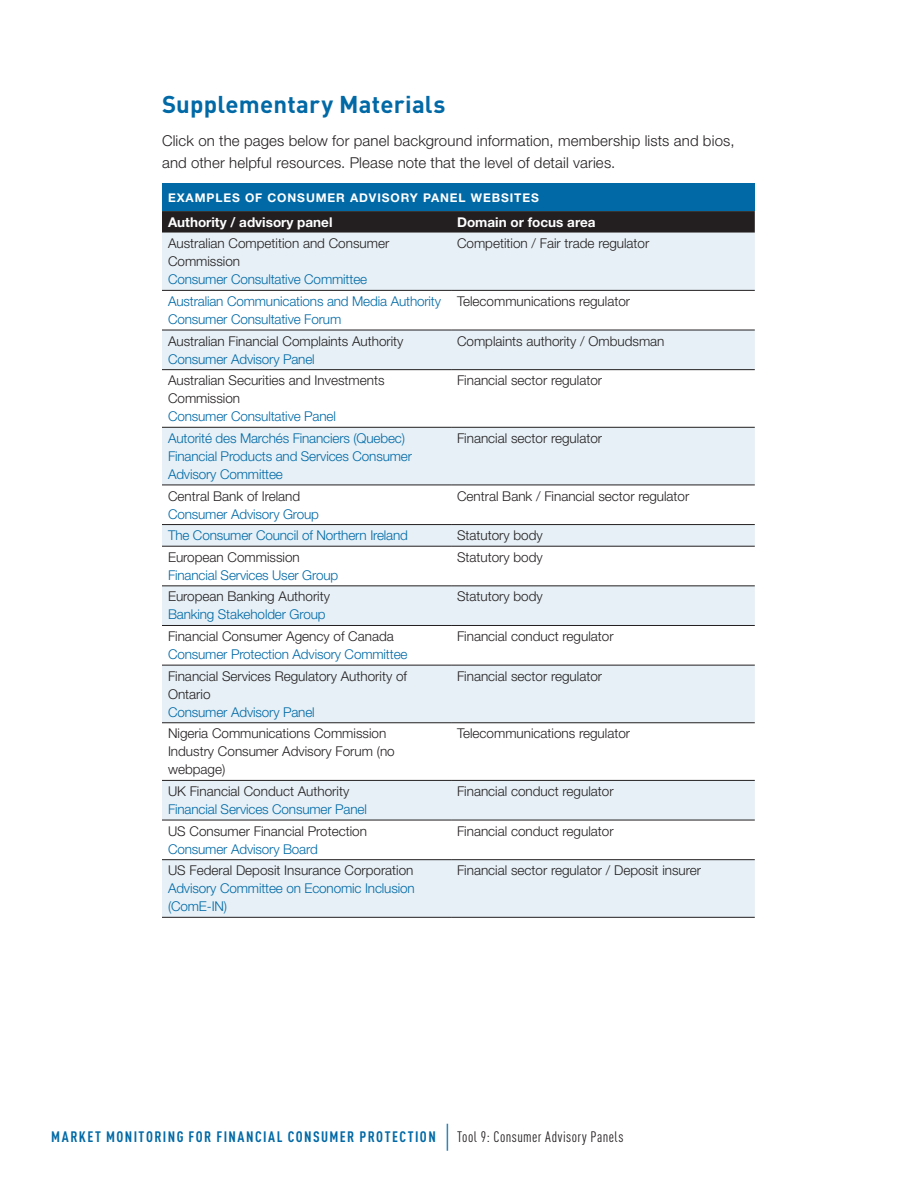
<style>
.page{position:relative;width:918px;height:1188px;background:#fff}
.page>*{position:absolute;margin:0;border:0;box-sizing:border-box;transform-origin:0 0}
.A_Head{font:700 24px "DIN Pro";letter-spacing:.01em;color:#0069a6}
.Body{font:300 15px/22.5px "Helvetica Neue LT Std";letter-spacing:.01em;color:#231f20}
.t1{font:700 condensed 15px "DIN Pro";letter-spacing:.095em;color:#0069a6}
.Body-2{font:300 13.5px/18px "Helvetica Neue LT Std";color:#231f20}
.Body-3{font:300 13.5px/18px "Helvetica Neue LT Std";letter-spacing:-.01em;color:#0069a6}
.t2{font:700 13.5px "Helvetica Neue LT Std";color:#fff}
.t3{font:700 12px "Helvetica Neue LT Std";letter-spacing:.075em;color:#fff}
.s1{font-family:"Minion Pro";font-weight:400;font-stretch:normal;font-size:27px}
.s2{font-weight:400;color:#231f20}
</style>
<div class="page">
<div style="left:162px;top:183px;width:593px;height:28px;background:#0069a6"></div>
<svg style="left:162px;top:211px;width:593px;height:22px;background:#282425"></svg>
<svg style="left:162px;top:233px;width:593px;height:684px;fill:#e6f0f6"></svg>
<hr style="left:162px;top:290px;width:289px;height:1px;background:#231f20">
<hr style="left:451px;top:290px;width:304px;height:1px;background:#231f20">
<hr style="left:162px;top:330px;width:289px;height:1px;background:#231f20">
<hr style="left:451px;top:330px;width:304px;height:1px;background:#231f20">
<hr style="left:162px;top:369px;width:289px;height:1px;background:#231f20">
<hr style="left:451px;top:369px;width:304px;height:1px;background:#231f20">
<hr style="left:162px;top:427px;width:289px;height:1px;background:#231f20">
<hr style="left:451px;top:427px;width:304px;height:1px;background:#231f20">
<hr style="left:162px;top:485px;width:289px;height:1px;background:#231f20">
<hr style="left:451px;top:485px;width:304px;height:1px;background:#231f20">
<hr style="left:162px;top:524px;width:289px;height:1px;background:#231f20">
<hr style="left:451px;top:524px;width:304px;height:1px;background:#231f20">
<hr style="left:162px;top:546px;width:289px;height:1px;background:#231f20">
<hr style="left:451px;top:546px;width:304px;height:1px;background:#231f20">
<hr style="left:162px;top:585px;width:289px;height:1px;background:#231f20">
<hr style="left:451px;top:585px;width:304px;height:1px;background:#231f20">
<hr style="left:162px;top:625px;width:289px;height:1px;background:#231f20">
<hr style="left:451px;top:625px;width:304px;height:1px;background:#231f20">
<hr style="left:162px;top:665px;width:289px;height:1px;background:#231f20">
<hr style="left:451px;top:665px;width:304px;height:1px;background:#231f20">
<hr style="left:162px;top:722px;width:289px;height:1px;background:#231f20">
<hr style="left:451px;top:722px;width:304px;height:1px;background:#231f20">
<hr style="left:162px;top:780px;width:289px;height:1px;background:#231f20">
<hr style="left:451px;top:780px;width:304px;height:1px;background:#231f20">
<hr style="left:162px;top:820px;width:289px;height:1px;background:#231f20">
<hr style="left:451px;top:820px;width:304px;height:1px;background:#231f20">
<hr style="left:162px;top:859px;width:289px;height:1px;background:#231f20">
<hr style="left:451px;top:859px;width:304px;height:1px;background:#231f20">
<hr style="left:162px;top:917px;width:289px;height:1px;background:#231f20">
<hr style="left:451px;top:917px;width:304px;height:1px;background:#231f20">
<p class="A_Head" style="left:162px;top:88px;width:285px">Supplementary Materials</p>
<p class="Body" style="left:162px;top:129px;width:574px">Click on the pages below for panel background information, membership lists and bios, and other helpful resources. Please note that the level of detail varies.</p>
<p class="t3" style="left:168px;top:190px;width:372px">EXAMPLES OF CONSUMER ADVISORY PANEL WEBSITES</p>
<p class="t2" style="left:168px;top:214px;width:166px">Authority / advisory panel</p>
<p class="t2" style="left:457px;top:214px;width:140px">Domain or focus area</p>
<p class="Body-2" style="left:168px;top:234px;width:223px">Australian Competition and Consumer<br>Commission</p>
<p class="Body-3" style="left:168px;top:270px;width:201px">Consumer Consultative Committee</p>
<p class="Body-2" style="left:457px;top:234px;width:194px">Competition / Fair trade regulator</p>
<p class="Body-3" style="left:168px;top:292px;width:275px">Australian Communications and Media Authority<br>Consumer Consultative Forum</p>
<p class="Body-2" style="left:457px;top:292px;width:175px">Telecommunications regulator</p>
<p class="Body-2" style="left:168px;top:332px;width:237px">Australian Financial Complaints Authority</p>
<p class="Body-3" style="left:168px;top:350px;width:148px">Consumer Advisory Panel</p>
<p class="Body-2" style="left:457px;top:332px;width:209px">Complaints authority / Ombudsman</p>
<p class="Body-2" style="left:168px;top:371px;width:218px">Australian Securities and Investments<br>Commission</p>
<p class="Body-3" style="left:168px;top:407px;width:170px">Consumer Consultative Panel</p>
<p class="Body-2" style="left:457px;top:371px;width:147px">Financial sector regulator</p>
<p class="Body-3" style="left:168px;top:429px;width:246px">Autorité des Marchés Financiers (Quebec)<br>Financial Products and Services Consumer<br>Advisory Committee</p>
<p class="Body-2" style="left:457px;top:429px;width:147px">Financial sector regulator</p>
<p class="Body-2" style="left:168px;top:486px;width:134px">Central Bank of Ireland</p>
<p class="Body-3" style="left:168px;top:504px;width:153px">Consumer Advisory Group</p>
<p class="Body-2" style="left:457px;top:486px;width:234px">Central Bank / Financial sector regulator</p>
<p class="Body-3" style="left:168px;top:526px;width:242px">The Consumer Council of Northern Ireland</p>
<p class="Body-2" style="left:457px;top:526px;width:87px">Statutory body</p>
<p class="Body-2" style="left:168px;top:548px;width:133px">European Commission</p>
<p class="Body-3" style="left:168px;top:566px;width:172px">Financial Services User Group</p>
<p class="Body-2" style="left:457px;top:548px;width:87px">Statutory body</p>
<p class="Body-2" style="left:168px;top:587px;width:164px">European Banking Authority</p>
<p class="Body-3" style="left:168px;top:605px;width:159px">Banking Stakeholder Group</p>
<p class="Body-2" style="left:457px;top:587px;width:87px">Statutory body</p>
<p class="Body-2" style="left:168px;top:627px;width:227px">Financial Consumer Agency of Canada</p>
<p class="Body-3" style="left:168px;top:645px;width:241px">Consumer Protection Advisory Committee</p>
<p class="Body-2" style="left:457px;top:627px;width:158px">Financial conduct regulator</p>
<p class="Body-2" style="left:168px;top:667px;width:241px">Financial Services Regulatory Authority of<br>Ontario</p>
<p class="Body-3" style="left:168px;top:703px;width:148px">Consumer Advisory Panel</p>
<p class="Body-2" style="left:457px;top:667px;width:147px">Financial sector regulator</p>
<p class="Body-2" style="left:168px;top:724px;width:220px">Nigeria Communications Commission</p>
<p class="Body-2" style="left:168px;top:742px;width:228px">Industry Consumer Advisory Forum (no webpage)</p>
<p class="Body-2" style="left:457px;top:724px;width:175px">Telecommunications regulator</p>
<p class="Body-2" style="left:168px;top:782px;width:183px">UK Financial Conduct Authority</p>
<p class="Body-3" style="left:168px;top:800px;width:200px">Financial Services Consumer Panel</p>
<p class="Body-2" style="left:457px;top:782px;width:158px">Financial conduct regulator</p>
<p class="Body-2" style="left:168px;top:822px;width:201px">US Consumer Financial Protection</p>
<p class="Body-3" style="left:168px;top:840px;width:151px">Consumer Advisory Board</p>
<p class="Body-2" style="left:457px;top:822px;width:158px">Financial conduct regulator</p>
<p class="Body-2" style="left:168px;top:861px;width:247px">US Federal Deposit Insurance Corporation</p>
<p class="Body-3" style="left:168px;top:879px;width:248px">Advisory Committee on Economic Inclusion (ComE-IN)</p>
<p class="Body-2" style="left:457px;top:861px;width:246px">Financial sector regulator / Deposit insurer</p>
<p class="t1" style="left:51px;top:1126px;width:574px">MARKET MONITORING FOR FINANCIAL CONSUMER PROTECTION <span class="s1">|</span> <span class="s2">Tool 9: Consumer Advisory Panels</span></p>
</div>
